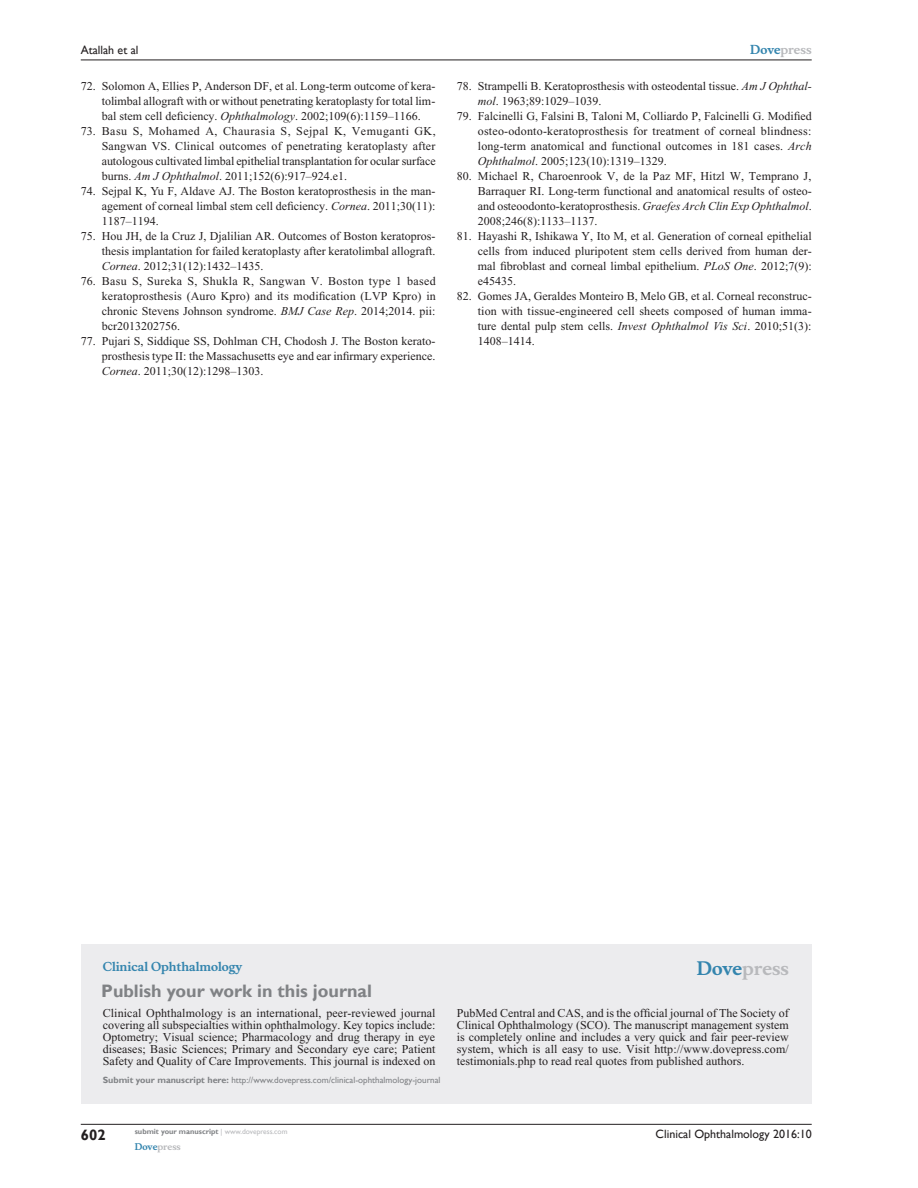
<style>
.page{position:relative;width:918px;height:1188px;background:#fff}
.page>*{position:absolute;margin:0;border:0;box-sizing:border-box;transform-origin:0 0}
.PromBx-H1{font:700 18px "Gill Sans";color:#808285}
.PromBx-Brand{font:700 18px "Musee";color:#b8b9bc}
.t1{font:700 15px "Gill Sans";color:#231f20}
.RefNL2{font:12px/15px "Times New Roman";color:#231f20;text-align:justify}
.PromBx-Tx{font:12px/12px "Times New Roman";color:#231f20;text-align:justify}
.t2{font:12px "Gill Sans";color:#231f20}
.PromBx-JrnlName{font:700 12px "Musee";color:#3485ae}
.t3{font:700 12px "Musee";color:#b8b9bc}
.PromBx-SubmitMssWebA{font:9px "Gill Sans";color:#808285}
.t4{font:700 9px "Musee";color:#b8b9bc}
.t5{font:700 7.5px "Gill Sans";color:#808285}
.s1{font-style:italic}
.s2{color:#3485ae}
.s3{font-weight:700}
.s4{font-weight:400;color:#b8b9bc}
</style>
<div class="page">
<div style="left:81px;top:944px;width:731px;height:159px;background:#ececee"></div>
<hr style="left:81px;top:1124px;width:731px;height:1px;background:#231f20">
<hr style="left:81px;top:60px;width:731px;height:1px;background:#231f20">
<p class="t2" style="left:81px;top:43px;width:59px">Atallah et al</p>
<p class="RefNL2" style="left:102px;top:79px;width:335px;text-indent:-21px">72. Solomon A, Ellies P, Anderson DF, et al. Long-term outcome of kera&shy;tolimbal allograft with or without penetrating keratoplasty for total lim&shy;bal stem cell deficiency. <span class="s1">Ophthalmology</span>. 2002;109(6):1159–1166.</p>
<p class="RefNL2" style="left:102px;top:124px;width:336px;text-indent:-21px">73. Basu S, Mohamed A, Chaurasia S, Sejpal K, Vemuganti GK, Sangwan VS. Clinical outcomes of penetrating keratoplasty after autologous cultivated limbal epithelial transplantation for ocular surface burns. <span class="s1">Am J Ophthalmol</span>. 2011;152(6):917–924.e1.</p>
<p class="RefNL2" style="left:102px;top:184px;width:335px;text-indent:-21px">74. Sejpal K, Yu F, Aldave AJ. The Boston keratoprosthesis in the man&shy;agement of corneal limbal stem cell deficiency. <span class="s1">Cornea</span>. 2011;30(11):<br>1187–1194.</p>
<p class="RefNL2" style="left:102px;top:229px;width:335px;text-indent:-21px">75. Hou JH, de la Cruz J, Djalilian AR. Outcomes of Boston keratopros&shy;thesis implantation for failed keratoplasty after keratolimbal allograft.<br><span class="s1">Cornea</span>. 2012;31(12):1432–1435.</p>
<p class="RefNL2" style="left:102px;top:274px;width:336px;text-indent:-21px">76. Basu S, Sureka S, Shukla R, Sangwan V. Boston type 1 based keratoprosthesis (Auro Kpro) and its modification (LVP Kpro) in chronic Stevens Johnson syndrome. <span class="s1">BMJ Case Rep</span>. 2014;2014. pii: bcr2013202756.</p>
<p class="RefNL2" style="left:102px;top:334px;width:335px;text-indent:-21px">77. Pujari S, Siddique SS, Dohlman CH, Chodosh J. The Boston kerato&shy;prosthesis type II: the Massachusetts eye and ear infirmary experience.<br><span class="s1">Cornea</span>. 2011;30(12):1298–1303.</p>
<p class="t3" style="left:750px;top:43px;width:63px"><span class="s2">Dove</span>press</p>
<p class="RefNL2" style="left:478px;top:79px;width:335px;text-indent:-21px">78. Strampelli B. Keratoprosthesis with osteodental tissue. <span class="s1">Am J Ophthal&shy;mol</span>. 1963;89:1029–1039.</p>
<p class="RefNL2" style="left:478px;top:109px;width:335px;text-indent:-21px">79. Falcinelli G, Falsini B, Taloni M, Colliardo P, Falcinelli G. Modified osteo-odonto-keratoprosthesis for treatment of corneal blindness: long-term anatomical and functional outcomes in 181 cases. <span class="s1">Arch Ophthalmol</span>. 2005;123(10):1319–1329.</p>
<p class="RefNL2" style="left:478px;top:169px;width:335px;text-indent:-21px">80. Michael R, Charoenrook V, de la Paz MF, Hitzl W, Temprano J, Barraquer RI. Long-term functional and anatomical results of osteo&shy;and osteoodonto-keratoprosthesis. <span class="s1">Graefes Arch Clin Exp Ophthalmol</span>.<br>2008;246(8):1133–1137.</p>
<p class="RefNL2" style="left:478px;top:229px;width:335px;text-indent:-21px">81. Hayashi R, Ishikawa Y, Ito M, et al. Generation of corneal epithelial cells from induced pluripotent stem cells derived from human der&shy;mal fibroblast and corneal limbal epithelium. <span class="s1">PLoS One</span>. 2012;7(9): e45435.</p>
<p class="RefNL2" style="left:478px;top:289px;width:335px;text-indent:-21px">82. Gomes JA, Geraldes Monteiro B, Melo GB, et al. Corneal reconstruc&shy;tion with tissue-engineered cell sheets composed of human imma&shy;ture dental pulp stem cells. <span class="s1">Invest Ophthalmol Vis Sci</span>. 2010;51(3):<br>1408–1414.</p>
<p class="PromBx-JrnlName" style="left:103px;top:959px;width:141px">Clinical Ophthalmology</p>
<p class="PromBx-H1" style="left:101px;top:980px;width:272px">Publish your work in this journal</p>
<p class="PromBx-Brand" style="left:697px;top:958px;width:94px"><span class="s2">Dove</span>press</p>
<p class="PromBx-Tx" style="left:103px;top:1007px;width:334px">Clinical Ophthalmology is an international, peer-reviewed journal covering all subspecialties within ophthalmology. Key topics include:<br>Optometry; Visual science; Pharmacology and drug therapy in eye diseases; Basic Sciences; Primary and Secondary eye care; Patient Safety and Quality of Care Improvements. This journal is indexed on</p>
<p class="PromBx-Tx" style="left:457px;top:1007px;width:333px">PubMed Central and CAS, and is the official journal of The Society of Clinical Ophthalmology (SCO). The manuscript management system is completely online and includes a very quick and fair peer-review system, which is all easy to use. Visit http://www.dovepress.com/ testimonials.php to read real quotes from published authors.</p>
<p class="PromBx-SubmitMssWebA" style="left:103px;top:1075px;width:339px"><span class="s3">Submit your manuscript here:</span> http://www.dovepress.com/clinical-ophthalmology-journal</p>
<p class="t1" style="left:81px;top:1126px;width:26px">602</p>
<p class="t5" style="left:135px;top:1127px;width:154px">submit your manuscript <span class="s4">| www.dovepress.com</span></p>
<p class="t4" style="left:135px;top:1141px;width:48px"><span class="s2">Dove</span>press</p>
<p class="t2" style="left:656px;top:1127px;width:158px">Clinical Ophthalmology 2016:10</p>
</div>
